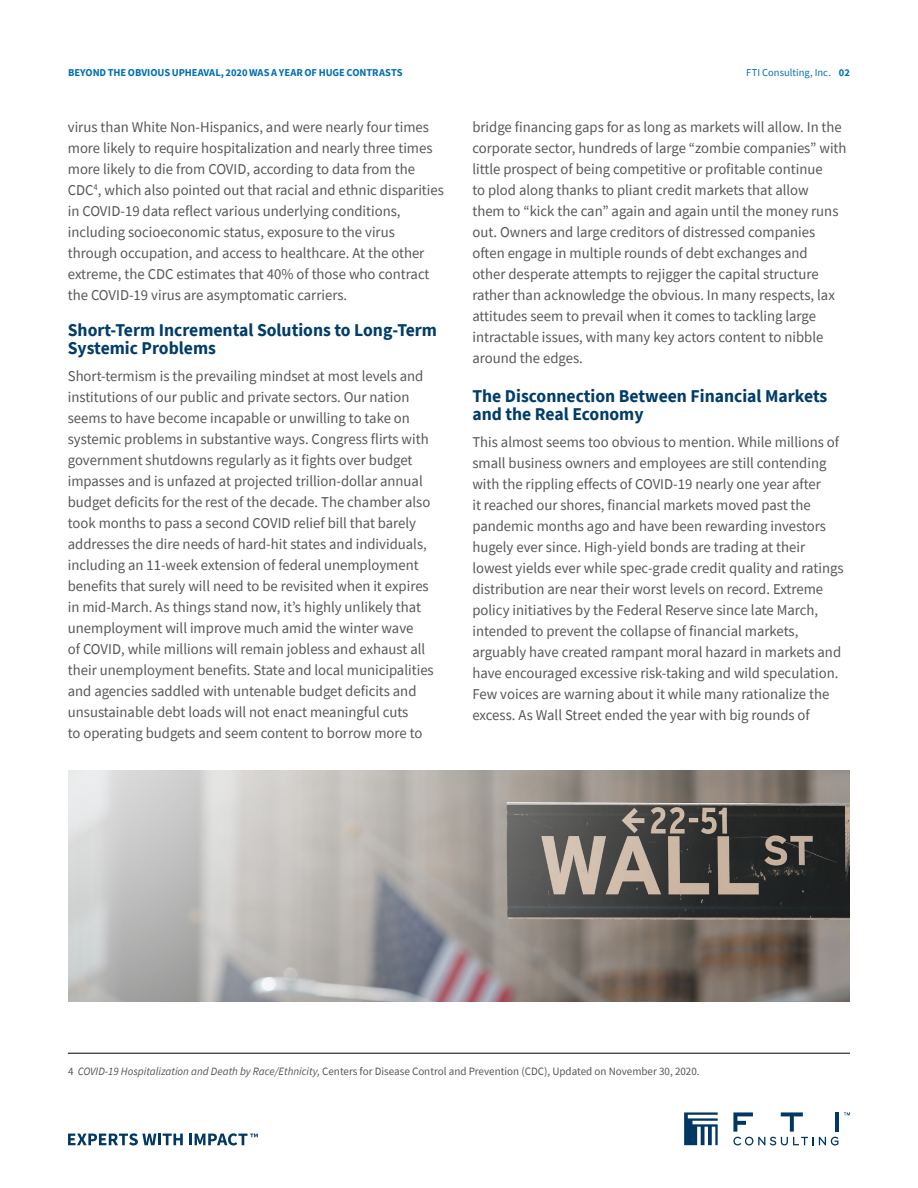
<style>
.page{position:relative;width:918px;height:1188px;background:#fff}
.page>*{position:absolute;margin:0;border:0;box-sizing:border-box;transform-origin:0 0}
.Body_Copy{font:700 18px/18px "Source Sans Pro";color:#003d69}
.Body_Copy-2{font:15px/21px "Source Sans Pro";color:#575756}
.Body_Copy-3{font:11.25px "Source Sans Pro";color:#575756}
.t1{font:700 10.5px "Source Sans Pro";letter-spacing:-.005em;color:#0070b3}
.FOLIO{font:10.5px "Source Sans Pro";letter-spacing:.005em;color:#0070b3}
.s1{font-weight:700}
.s2{font-style:italic}
</style>
<div class="page">
<svg style="left:68px;top:1133px;width:115px;height:12px"></svg>
<svg style="left:189px;top:1133px;width:69px;height:12px"></svg>
<svg style="left:684px;top:1112px;width:34px;height:33px"></svg>
<svg style="left:844px;top:1112px;width:6px;height:3px"></svg>
<hr style="left:835px;top:1112px;width:4px;height:20px;background:#003763">
<svg style="left:733px;top:1112px;width:105px;height:33px"></svg>
<img style="left:69px;top:770px;width:780px;height:231px">
<hr style="left:68px;top:1053px;width:782px;height:1px;background:#000">
<p class="t1" style="left:68px;top:65px;width:336px">BEYOND THE OBVIOUS UPHEAVAL, 2020 WAS A YEAR OF HUGE CONTRASTS</p>
<p class="FOLIO" style="left:746px;top:66px;width:105px">FTI Consulting, Inc. <span class="s1">02</span></p>
<p class="Body_Copy-2" style="left:68px;top:116px;width:378px">virus than White Non-Hispanics, and were nearly four times more likely to require hospitalization and nearly three times more likely to die from COVID, according to data from the CDC<sup>4</sup>, which also pointed out that racial and ethnic disparities in COVID-19 data reflect various underlying conditions, including socioeconomic status, exposure to the virus through occupation, and access to healthcare. At the other extreme, the CDC estimates that 40% of those who contract the COVID-19 virus are asymptomatic carriers.</p>
<p class="Body_Copy" style="left:68px;top:320px;width:371px">Short-Term Incremental Solutions to Long-Term<br>Systemic Problems</p>
<p class="Body_Copy-2" style="left:68px;top:366px;width:367px">Short-termism is the prevailing mindset at most levels and institutions of our public and private sectors. Our nation seems to have become incapable or unwilling to take on systemic problems in substantive ways. Congress flirts with government shutdowns regularly as it fights over budget impasses and is unfazed at projected trillion-dollar annual budget deficits for the rest of the decade. The chamber also took months to pass a second COVID relief bill that barely addresses the dire needs of hard-hit states and individuals, including an 11-week extension of federal unemployment benefits that surely will need to be revisited when it expires in mid-March. As things stand now, it’s highly unlikely that unemployment will improve much amid the winter wave<br>of COVID, while millions will remain jobless and exhaust all their unemployment benefits. State and local municipalities and agencies saddled with untenable budget deficits and unsustainable debt loads will not enact meaningful cuts<br>to operating budgets and seem content to borrow more to</p>
<p class="Body_Copy-2" style="left:472px;top:116px;width:376px">bridge financing gaps for as long as markets will allow. In the corporate sector, hundreds of large “zombie companies” with little prospect of being competitive or profitable continue<br>to plod along thanks to pliant credit markets that allow<br>them to “kick the can” again and again until the money runs out. Owners and large creditors of distressed companies often engage in multiple rounds of debt exchanges and<br>other desperate attempts to rejigger the capital structure rather than acknowledge the obvious. In many respects, lax attitudes seem to prevail when it comes to tackling large intractable issues, with many key actors content to nibble around the edges.</p>
<p class="Body_Copy" style="left:472px;top:386px;width:357px">The Disconnection Between Financial Markets and the Real Economy</p>
<p class="Body_Copy-2" style="left:472px;top:432px;width:373px">This almost seems too obvious to mention. While millions of small business owners and employees are still contending with the rippling effects of COVID-19 nearly one year after<br>it reached our shores, financial markets moved past the pandemic months ago and have been rewarding investors hugely ever since. High-yield bonds are trading at their lowest yields ever while spec-grade credit quality and ratings distribution are near their worst levels on record. Extreme policy initiatives by the Federal Reserve since late March, intended to prevent the collapse of financial markets, arguably have created rampant moral hazard in markets and have encouraged excessive risk-taking and wild speculation.<br>Few voices are warning about it while many rationalize the excess. As Wall Street ended the year with big rounds of</p>
<p class="Body_Copy-3" style="left:68px;top:1064px;width:633px">4 <span class="s2">COVID-19 Hospitalization and Death by Race/Ethnicity,</span> Centers for Disease Control and Prevention (CDC), Updated on November 30, 2020.</p>
</div>
